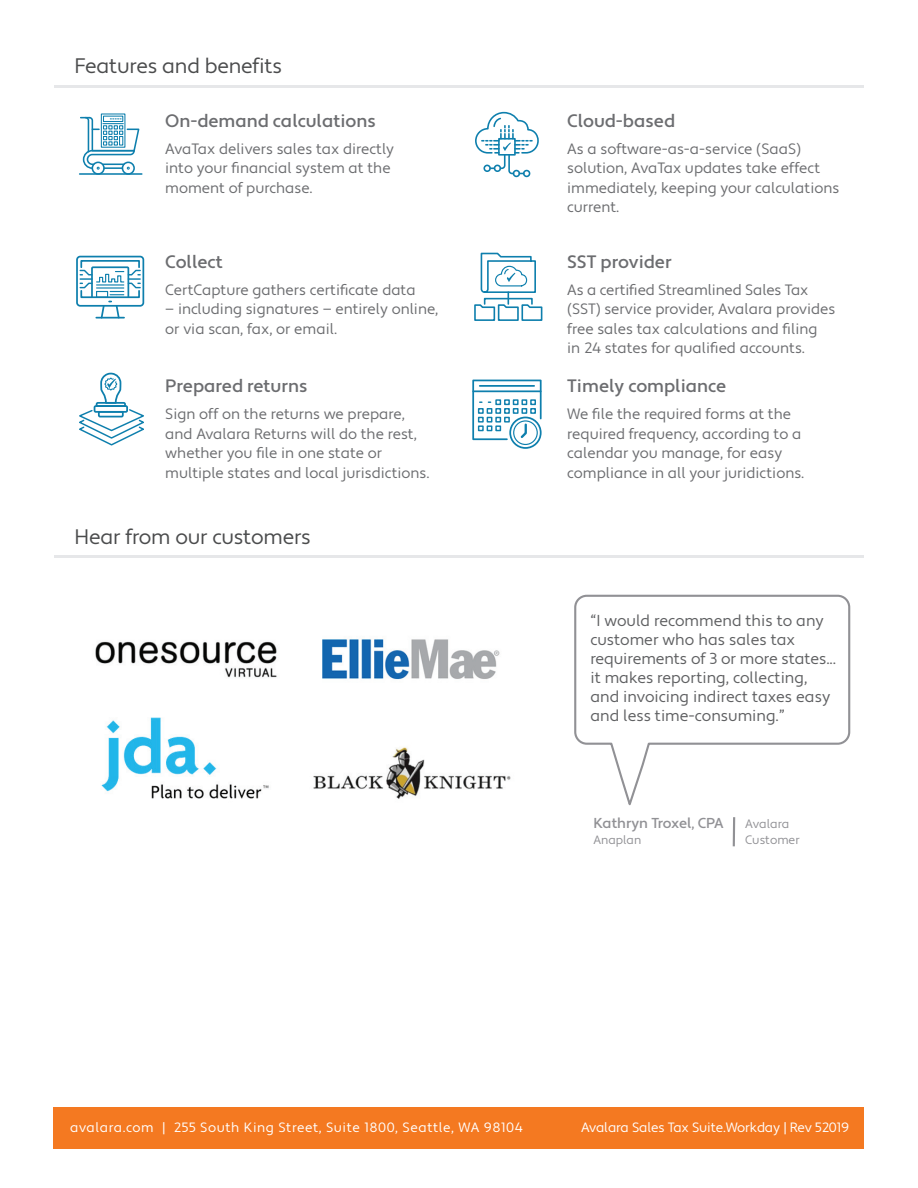
<style>
.page{position:relative;width:918px;height:1188px;background:#fff}
.page>*{position:absolute;margin:0;border:0;box-sizing:border-box;transform-origin:0 0}
.t1{font:21px "Apertura";letter-spacing:-.01em;color:#4b4c4d}
.t2{font:500 18px "Apertura";color:#6c6d70}
.t3{font:15.9px/19px "Apertura";color:#5f6062}
.t4{font:15px/19.5px "Apertura";color:#6c6d70}
.t5{font:500 14.4px "Apertura";color:#919195}
.t6{font:13.5px "Apertura";letter-spacing:.04em;color:#fff}
.t7{font:13.5px "Apertura";letter-spacing:-.01em;color:#fff}
.t8{font:12.3px/16.5px "Apertura";color:#919195}
.t9{font:12px "Apertura";color:#919195}
</style>
<div class="page">
<div style="left:54px;top:1108px;width:810px;height:41px;background:#f47921"></div>
<svg style="left:574px;top:594px;width:277px;height:212px"></svg>
<hr style="left:733px;top:817px;width:2px;height:29px;background:#919195">
<img style="left:95px;top:639px;width:416px;height:160px">
<div style="left:513px;top:170px;width:7px;height:7px;border:2px solid #0e7fad;border-radius:50%"></div>
<div style="left:523px;top:170px;width:7px;height:7px;border:2px solid #0e7fad;border-radius:50%"></div>
<svg style="left:475px;top:111px;width:64px;height:64px"></svg>
<div style="left:122px;top:162px;width:13px;height:13px;border:2px solid #0e7fad;border-radius:50%"></div>
<div style="left:92px;top:162px;width:13px;height:13px;border:2px solid #0e7fad;border-radius:50%"></div>
<hr style="left:80px;top:173px;width:62px;height:2px;background:#0e7fad">
<svg style="left:81px;top:116px;width:59px;height:54px"></svg>
<svg style="left:79px;top:372px;width:65px;height:74px"></svg>
<div style="left:472px;top:380px;width:70px;height:12px;border:2px solid #0e7fad"></div>
<hr style="left:480px;top:385px;width:54px;height:2px;background:#0e7fad">
<div style="left:509px;top:417px;width:33px;height:32px;border:2px solid #0e7fad;border-radius:50%"></div>
<div style="left:513px;top:420px;width:25px;height:25px;border:1px solid #0e7fad;border-radius:50%"></div>
<svg style="left:472px;top:390px;width:70px;height:51px"></svg>
<div style="left:76px;top:256px;width:68px;height:51px;border:2px solid #0e7fad;border-radius:3px"></div>
<div style="left:80px;top:260px;width:60px;height:8px;border:2px solid #0e7fad"></div>
<svg style="left:79px;top:266px;width:63px;height:53px"></svg>
<svg style="left:474px;top:252px;width:69px;height:69px"></svg>
<hr style="left:54px;top:556px;width:809px;height:2px;background:#e6e7e9">
<hr style="left:54px;top:85px;width:809px;height:2px;background:#e6e7e9">
<h1 class="t1" style="left:75px;top:53px;width:209px">Features and benefits</h1>
<p class="t2" style="left:165px;top:110px;width:212px">On-demand calculations</p>
<p class="t4" style="left:165px;top:139px;width:230px">AvaTax delivers sales tax directly into your financial system at the moment of purchase.</p>
<p class="t2" style="left:165px;top:251px;width:59px">Collect</p>
<p class="t4" style="left:165px;top:280px;width:252px">CertCapture gathers certificate data</p>
<p class="t4" style="left:165px;top:300px;width:275px">— including signatures — entirely online, or via scan, fax, or email.</p>
<p class="t2" style="left:165px;top:375px;width:144px">Prepared returns</p>
<p class="t4" style="left:165px;top:405px;width:266px">Sign off on the returns we prepare, and Avalara Returns will do the rest, whether you file in one state or multiple states and local jurisdictions.</p>
<h1 class="t1" style="left:75px;top:524px;width:238px">Hear from our customers</h1>
<p class="t2" style="left:567px;top:110px;width:109px">Cloud-based</p>
<p class="t4" style="left:567px;top:139px;width:273px">As a software-as-a-service (SaaS) solution, AvaTax updates take effect immediately, keeping your calculations current.</p>
<p class="t2" style="left:567px;top:251px;width:106px">SST provider</p>
<p class="t4" style="left:567px;top:280px;width:270px">As a certified Streamlined Sales Tax (SST) service provider, Avalara provides free sales tax calculations and filing<br>in 24 states for qualified accounts.</p>
<p class="t2" style="left:567px;top:375px;width:161px">Timely compliance</p>
<p class="t4" style="left:567px;top:405px;width:239px">We file the required forms at the required frequency, according to a calendar you manage, for easy compliance in all your juridictions.</p>
<p class="t3" style="left:590px;top:612px;width:247px">“I would recommend this to any customer who has sales tax requirements of 3 or more states... it makes reporting, collecting, and invoicing indirect taxes easy and less time-consuming.”</p>
<p class="t5" style="left:593px;top:814px;width:132px">Kathryn Troxel, CPA</p>
<p class="t9" style="left:593px;top:833px;width:49px">Anaplan</p>
<p class="t8" style="left:745px;top:816px;width:56px">Avalara<br>Customer</p>
<p class="t6" style="left:70px;top:1120px;width:454px">avalara.com | 255 South King Street, Suite 1800, Seattle, WA 98104</p>
<p class="t7" style="left:581px;top:1120px;width:269px">Avalara Sales Tax Suite.Workday | Rev 52019</p>
</div>
